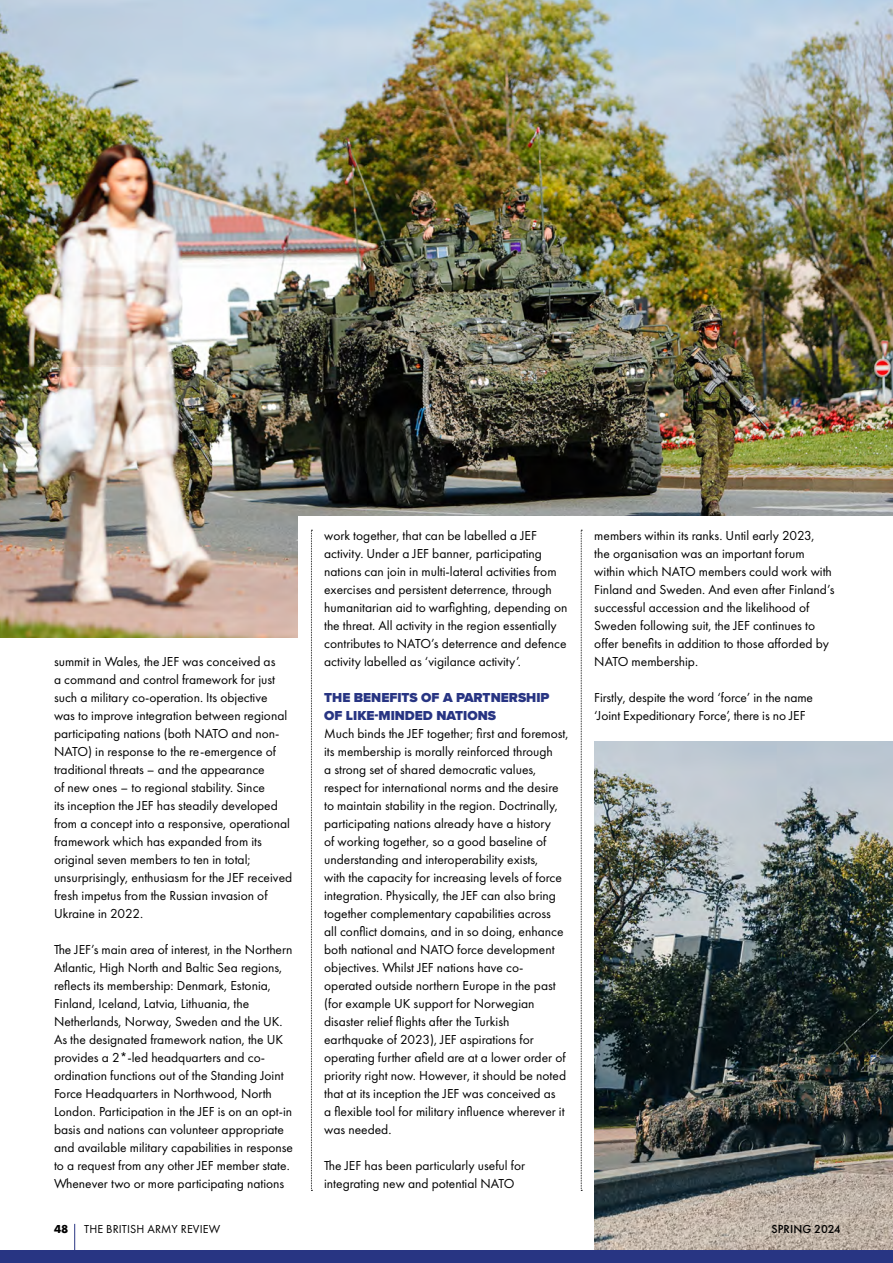
<style>
.page{position:relative;width:893px;height:1263px;background:#fff}
.page>*{position:absolute;margin:0;border:0;box-sizing:border-box;transform-origin:0 0}
.t1{font:13.5px/18px "Futura PT";color:#000}
.t2{font:900 13.5px/18px "Proxima Nova";color:#283583}
.t3{font:12px "Futura PT";letter-spacing:.01em;color:#000}
.t4{font:500 12px "Futura PT";letter-spacing:.01em;color:#000}
.t5{font:700 12px "Futura PT";color:#000}
</style>
<div class="page">
<img style="left:0;top:0;width:893px;height:638px">
<div style="left:299px;top:516px;width:594px;height:135px;background:#fff"></div>
<img style="left:594px;top:741px;width:299px;height:509px">
<svg style="left:311px;top:530px;width:1px;height:661px"></svg>
<svg style="left:581px;top:530px;width:1px;height:661px"></svg>
<div style="left:0;top:1250px;width:893px;height:13px;background:#283583"></div>
<svg style="left:74px;top:1224px;width:1px;height:26px"></svg>
<p class="t1" style="left:54px;top:652px;width:240px">summit in Wales, the JEF was conceived as<br>a command and control framework for just such a military co-operation. Its objective<br>was to improve integration between regional participating nations (both NATO and non-NATO) in response to the re-emergence of traditional threats – and the appearance<br>of new ones – to regional stability. Since<br>its inception the JEF has steadily developed from a concept into a responsive, operational framework which has expanded from its original seven members to ten in total; unsurprisingly, enthusiasm for the JEF received fresh impetus from the Russian invasion of Ukraine in 2022.</p>
<p class="t1" style="left:54px;top:940px;width:241px">The JEF’s main area of interest, in the Northern Atlantic, High North and Baltic Sea regions, reflects its membership: Denmark, Estonia, Finland, Iceland, Latvia, Lithuania, the Netherlands, Norway, Sweden and the UK.<br>As the designated framework nation, the UK provides a 2*-led headquarters and co&shy;ordination functions out of the Standing Joint Force Headquarters in Northwood, North London. Participation in the JEF is on an opt-in basis and nations can volunteer appropriate and available military capabilities in response to a request from any other JEF member state.<br>Whenever two or more participating nations</p>
<p class="t1" style="left:324px;top:526px;width:245px">work together, that can be labelled a JEF activity. Under a JEF banner, participating nations can join in multi-lateral activities from exercises and persistent deterrence, through humanitarian aid to warfighting, depending on the threat. All activity in the region essentially contributes to NATO’s deterrence and defence activity labelled as ‘vigilance activity’.</p>
<p class="t2" style="left:324px;top:688px;width:227px">THE BENEFITS OF A PARTNERSHIP<br>OF LIKE-MINDED NATIONS</p>
<p class="t1" style="left:324px;top:724px;width:246px">Much binds the JEF together; first and foremost, its membership is morally reinforced through<br>a strong set of shared democratic values, respect for international norms and the desire to maintain stability in the region. Doctrinally, participating nations already have a history<br>of working together, so a good baseline of understanding and interoperability exists,<br>with the capacity for increasing levels of force integration. Physically, the JEF can also bring together complementary capabilities across<br>all conflict domains, and in so doing, enhance both national and NATO force development objectives. Whilst JEF nations have co&shy;operated outside northern Europe in the past (for example UK support for Norwegian disaster relief flights after the Turkish earthquake of 2023), JEF aspirations for operating further afield are at a lower order of priority right now. However, it should be noted that at its inception the JEF was conceived as<br>a flexible tool for military influence wherever it was needed.</p>
<p class="t1" style="left:324px;top:1156px;width:202px">The JEF has been particularly useful for integrating new and potential NATO</p>
<p class="t1" style="left:594px;top:526px;width:242px">members within its ranks. Until early 2023,<br>the organisation was an important forum within which NATO members could work with Finland and Sweden. And even after Finland’s successful accession and the likelihood of Sweden following suit, the JEF continues to offer benefits in addition to those afforded by NATO membership.</p>
<p class="t1" style="left:594px;top:688px;width:220px">Firstly, despite the word ‘force’ in the name ‘Joint Expeditionary Force’, there is no JEF</p>
<p class="t5" style="left:54px;top:1221px;width:16px">48</p>
<p class="t3" style="left:84px;top:1222px;width:137px">THE BRITISH ARMY REVIEW</p>
<p class="t4" style="left:771px;top:1222px;width:71px">SPRING 2024</p>
</div>
